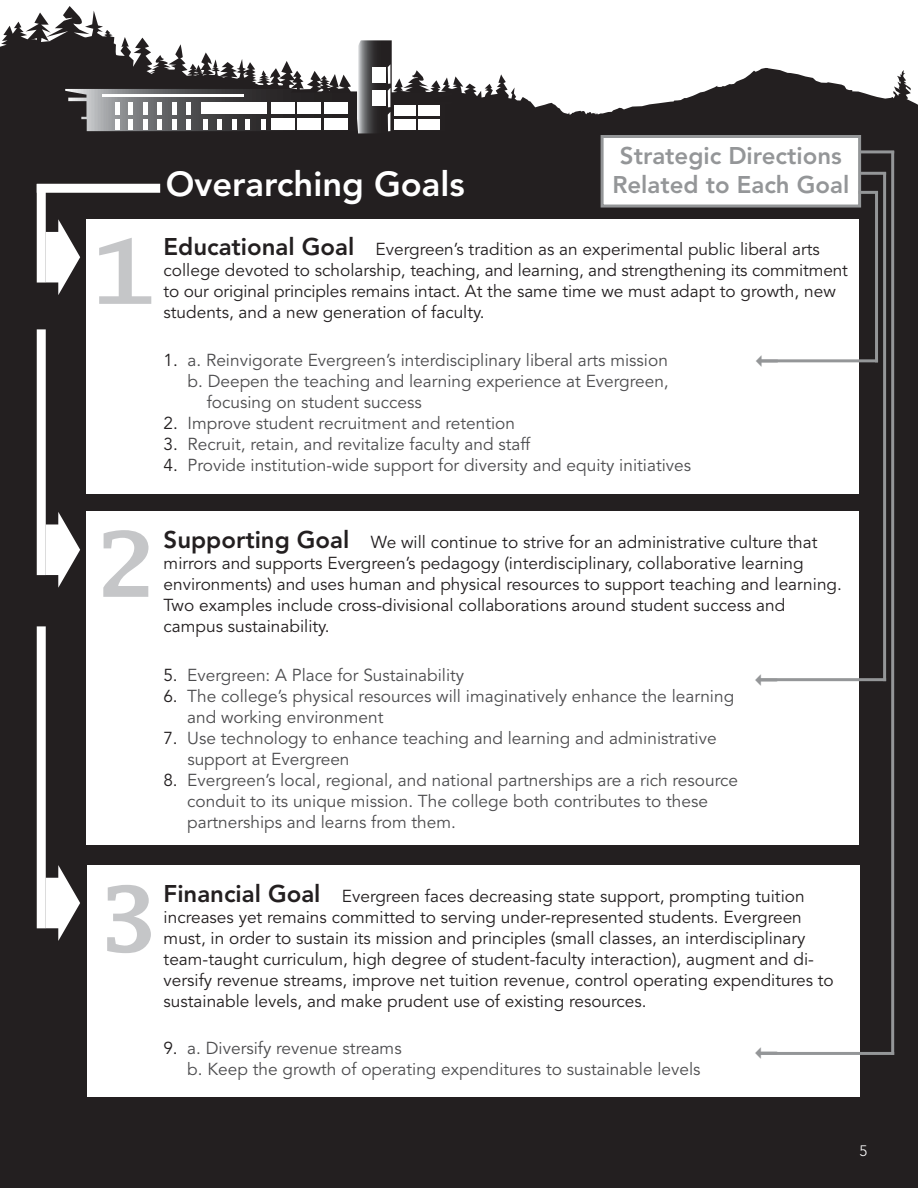
<style>
.page{position:relative;width:918px;height:1188px;background:#fff}
.page>*{position:absolute;margin:0;border:0;box-sizing:border-box;transform-origin:0 0}
.t1{font:700 90px "Lucida Typewriter";color:#c5c6c8}
.t2{font:800 34.5px "Avenir";color:#fff}
.t3{font:800 24px "Avenir";color:#949698}
.t4{font:17.25px/21px "Avenir";color:#231f20}
.t5{font:17.25px/21px "Avenir";color:#4d4d4f}
.s1{font-weight:800;font-size:24px}
.s2{color:#231f20}
</style>
<div class="page">
<svg style="left:0;top:21px;width:918px;height:155px;fill:#231f20"></svg>
<svg style="left:25px;top:6px;width:436px;height:127px"></svg>
<div style="left:0;top:176px;width:918px;height:1012px;background:#231f20"></div>
<div style="left:87px;top:219px;width:772px;height:274px;background:#fff"></div>
<div style="left:87px;top:512px;width:772px;height:333px;background:#fff"></div>
<div style="left:87px;top:865px;width:773px;height:232px;background:#fff"></div>
<div style="left:602px;top:136px;width:258px;height:70px;background:#fff"></div>
<div style="left:601px;top:135px;width:260px;height:73px;border:3px solid #949698"></div>
<div style="left:37px;top:184px;width:123px;height:9px;background:#fff"></div>
<div style="left:37px;top:184px;width:9px;height:99px;background:#fff"></div>
<div style="left:37px;top:329px;width:9px;height:246px;background:#fff"></div>
<div style="left:37px;top:626px;width:9px;height:302px;background:#fff"></div>
<hr style="left:875px;top:191px;width:3px;height:171px;background:#949698">
<hr style="left:858px;top:191px;width:20px;height:3px;background:#949698">
<hr style="left:891px;top:151px;width:3px;height:904px;background:#949698">
<hr style="left:861px;top:150px;width:33px;height:3px;background:#949698">
<hr style="left:883px;top:172px;width:3px;height:509px;background:#949698">
<hr style="left:861px;top:172px;width:25px;height:3px;background:#949698">
<hr style="left:758px;top:1052px;width:136px;height:3px;background:#949698">
<hr style="left:760px;top:359px;width:118px;height:3px;background:#949698">
<hr style="left:760px;top:678px;width:126px;height:3px;background:#949698">
<svg style="left:760px;top:359px;width:18px;height:4px"></svg>
<svg style="left:760px;top:678px;width:17px;height:4px"></svg>
<h1 class="t1" style="left:92px;top:220px;width:67px">1</h1>
<h3 class="t3" style="left:620px;top:141px;width:223px">Strategic Directions</h3>
<h2 class="t2" style="left:166px;top:163px;width:301px">Overarching Goals</h2>
<h3 class="t3" style="left:612px;top:170px;width:238px">Related to Each Goal</h3>
<p class="t4" style="left:164px;top:239px;width:686px"><span class="s1">Educational Goal</span> Evergreen’s tradition as an experimental public liberal arts college devoted to scholarship, teaching, and learning, and strengthening its commitment to our original principles remains intact. At the same time we must adapt to growth, new students, and a new generation of faculty.</p>
<p class="t5" style="left:164px;top:350px;width:506px"><span class="s2">1.</span> a. Reinvigorate Evergreen’s interdisciplinary liberal arts mission</p>
<p class="t5" style="left:188px;top:371px;width:483px">b. Deepen the teaching and learning experience at Evergreen,</p>
<p class="t5" style="left:207px;top:392px;width:217px">focusing on student success</p>
<p class="t5" style="left:164px;top:413px;width:353px"><span class="s2">2.</span> Improve student recruitment and retention</p>
<p class="t5" style="left:164px;top:434px;width:368px"><span class="s2">3.</span> Recruit, retain, and revitalize faculty and staff</p>
<p class="t5" style="left:164px;top:455px;width:529px"><span class="s2">4.</span> Provide institution-wide support for diversity and equity initiatives</p>
<h1 class="t1" style="left:93px;top:513px;width:67px">2</h1>
<p class="t4" style="left:164px;top:532px;width:680px"><span class="s1">Supporting Goal</span> We will continue to strive for an administrative culture that mirrors and supports Evergreen’s pedagogy (interdisciplinary, collaborative learning environments) and uses human and physical resources to support teaching and learning.<br>Two examples include cross-divisional collaborations around student success and campus sustainability.</p>
<p class="t5" style="left:163px;top:665px;width:302px"><span class="s2">5.</span> Evergreen: A Place for Sustainability</p>
<p class="t5" style="left:187px;top:686px;width:548px;text-indent:-24px"><span class="s2">6.</span> The college’s physical resources will imaginatively enhance the learning and working environment</p>
<p class="t5" style="left:187px;top:728px;width:531px;text-indent:-24px"><span class="s2">7.</span> Use technology to enhance teaching and learning and administrative support at Evergreen</p>
<p class="t5" style="left:187px;top:770px;width:552px;text-indent:-24px"><span class="s2">8.</span> Evergreen’s local, regional, and national partnerships are a rich resource conduit to its unique mission. The college both contributes to these partnerships and learns from them.</p>
<h1 class="t1" style="left:94px;top:868px;width:67px">3</h1>
<p class="t4" style="left:164px;top:886px;width:672px"><span class="s1">Financial Goal</span> Evergreen faces decreasing state support, prompting tuition increases yet remains committed to serving under-represented students. Evergreen must, in order to sustain its mission and principles (small classes, an interdisciplinary team-taught curriculum, high degree of student-faculty interaction), augment and di&shy;versify revenue streams, improve net tuition revenue, control operating expenditures to sustainable levels, and make prudent use of existing resources.</p>
<p class="t5" style="left:187px;top:1038px;width:515px;text-indent:-24px"><span class="s2">9.</span> a. Diversify revenue streams<br>b. Keep the growth of operating expenditures to sustainable levels</p>
</div>
